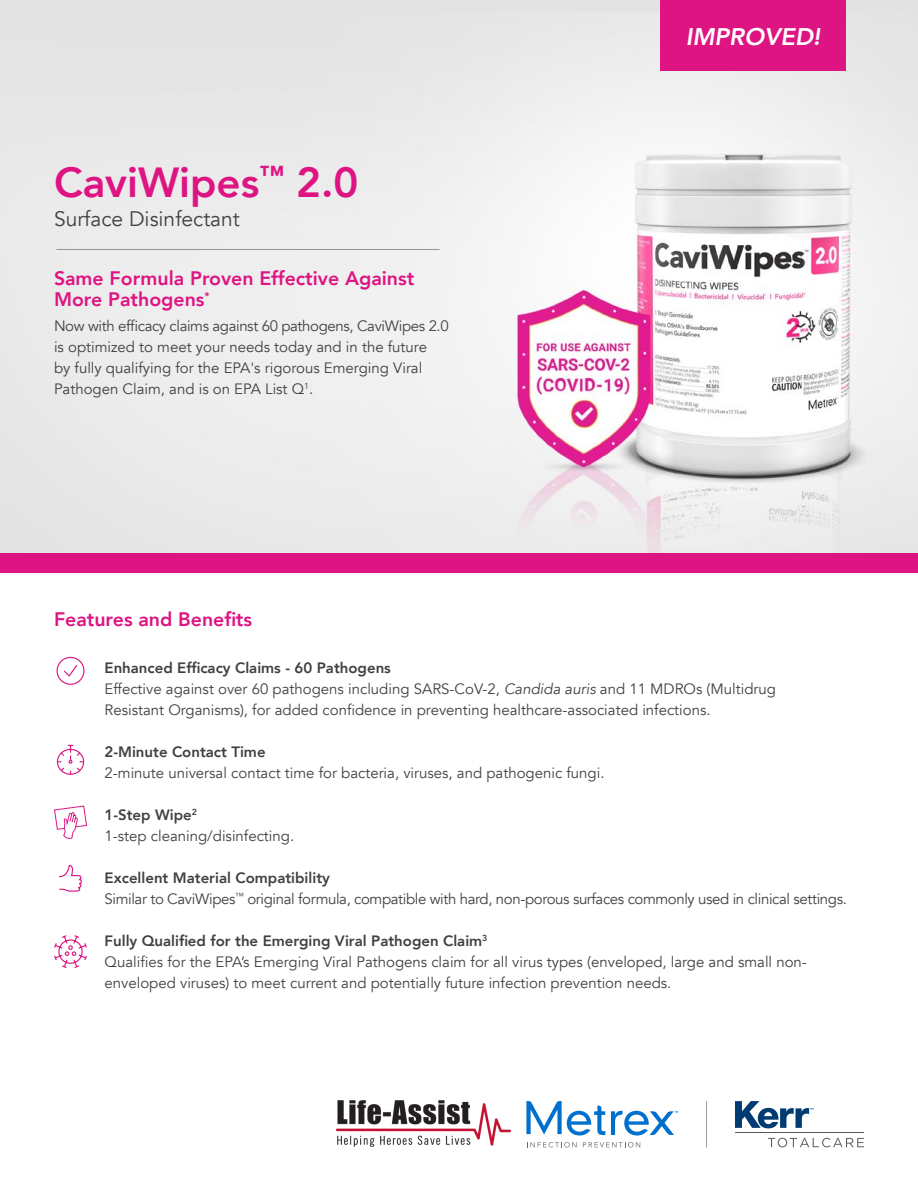
<style>
.page{position:relative;width:918px;height:1188px;background:#fff}
.page>*{position:absolute;margin:0;border:0;box-sizing:border-box;transform-origin:0 0}
.t1{font:800 42px "Avenir";color:#de1483}
.t2{font:italic 800 24px "Avenir";color:#fff}
.t3{font:21px "Avenir";color:#414042}
.t4{font:800 19.5px/21px "Avenir";color:#de1483}
.t5{font:15px/21px "Avenir";color:#414042}
.t6{font:15px/21px "Avenir";letter-spacing:-.025em;color:#414042}
.t7{font:800 15px "Avenir";color:#414042}
.s1{font-weight:800}
.s2{font-style:italic}
</style>
<div class="page">
<img style="left:0;top:0;width:918px;height:554px">
<div style="left:660px;top:0;width:186px;height:70px;background:#de1483"></div>
<div style="left:0;top:554px;width:918px;height:19px;background:#de1483"></div>
<svg style="left:56px;top:744px;width:29px;height:31px"></svg>
<svg style="left:59px;top:865px;width:23px;height:27px"></svg>
<svg style="left:64px;top:665px;width:14px;height:12px"></svg>
<div style="left:57px;top:657px;width:28px;height:28px;border:1px solid #de1983;border-radius:50%"></div>
<svg style="left:54px;top:935px;width:33px;height:33px"></svg>
<svg style="left:54px;top:805px;width:33px;height:34px"></svg>
<svg style="left:526px;top:1101px;width:79px;height:35px"></svg>
<svg style="left:611px;top:1111px;width:67px;height:25px"></svg>
<svg style="left:527px;top:1142px;width:50px;height:6px"></svg>
<svg style="left:583px;top:1142px;width:57px;height:6px"></svg>
<svg style="left:768px;top:1138px;width:96px;height:9px"></svg>
<hr style="left:735px;top:1132px;width:129px;height:1px;background:#595a5c">
<svg style="left:735px;top:1101px;width:78px;height:27px"></svg>
<hr style="left:706px;top:1101px;width:1px;height:47px;background:#9d9fa2">
<hr style="left:57px;top:249px;width:383px;height:1px;background:#939598">
<img style="left:337px;top:1100px;width:173px;height:47px">
<h1 class="t1" style="left:54px;top:149px;width:306px">CaviWipes<sup>™</sup> 2.0</h1>
<h3 class="t3" style="left:54px;top:206px;width:187px">Surface Disinfectant</h3>
<h3 class="t4" style="left:54px;top:268px;width:362px">Same Formula Proven Effective Against<br>More Pathogens<sup>*</sup></h3>
<p class="t5" style="left:54px;top:315px;width:396px">Now with efficacy claims against 60 pathogens, CaviWipes 2.0 is optimized to meet your needs today and in the future<br>by fully qualifying for the EPA's rigorous Emerging Viral Pathogen Claim, and is on EPA List Q<sup>1</sup>.</p>
<h3 class="t4" style="left:54px;top:609px;width:200px">Features and Benefits</h3>
<h2 class="t2" style="left:686px;top:22px;width:136px">IMPROVED!</h2>
<p class="t5" style="left:105px;top:658px;width:673px"><span class="s1">Enhanced Efficacy Claims - 60 Pathogens<br></span>Effective against over 60 pathogens including SARS-CoV-2, <span class="s2">Candida auris</span> and 11 MDROs (Multidrug<br>Resistant Organisms), for added confidence in preventing healthcare-associated infections.</p>
<p class="t7" style="left:105px;top:740px;width:163px">2-Minute Contact Time</p>
<p class="t5" style="left:105px;top:763px;width:501px">2-minute universal contact time for bacteria, viruses, and pathogenic fungi.</p>
<p class="t5" style="left:105px;top:804px;width:191px"><span class="s1">1-Step Wipe</span><sup>2<br></sup>1-step cleaning/disinfecting.</p>
<p class="t6" style="left:105px;top:867px;width:744px"><span class="s1">Excellent Material Compatibility<br></span>Similar to CaviWipes<sup>™</sup> original formula, compatible with hard, non-porous surfaces commonly used in clinical settings.</p>
<p class="t5" style="left:105px;top:930px;width:704px"><span class="s1">Fully Qualified for the Emerging Viral Pathogen Claim</span><sup>3<br></sup>Qualifies for the EPA’s Emerging Viral Pathogens claim for all virus types (enveloped, large and small non&shy;enveloped viruses) to meet current and potentially future infection prevention needs.</p>
</div>
